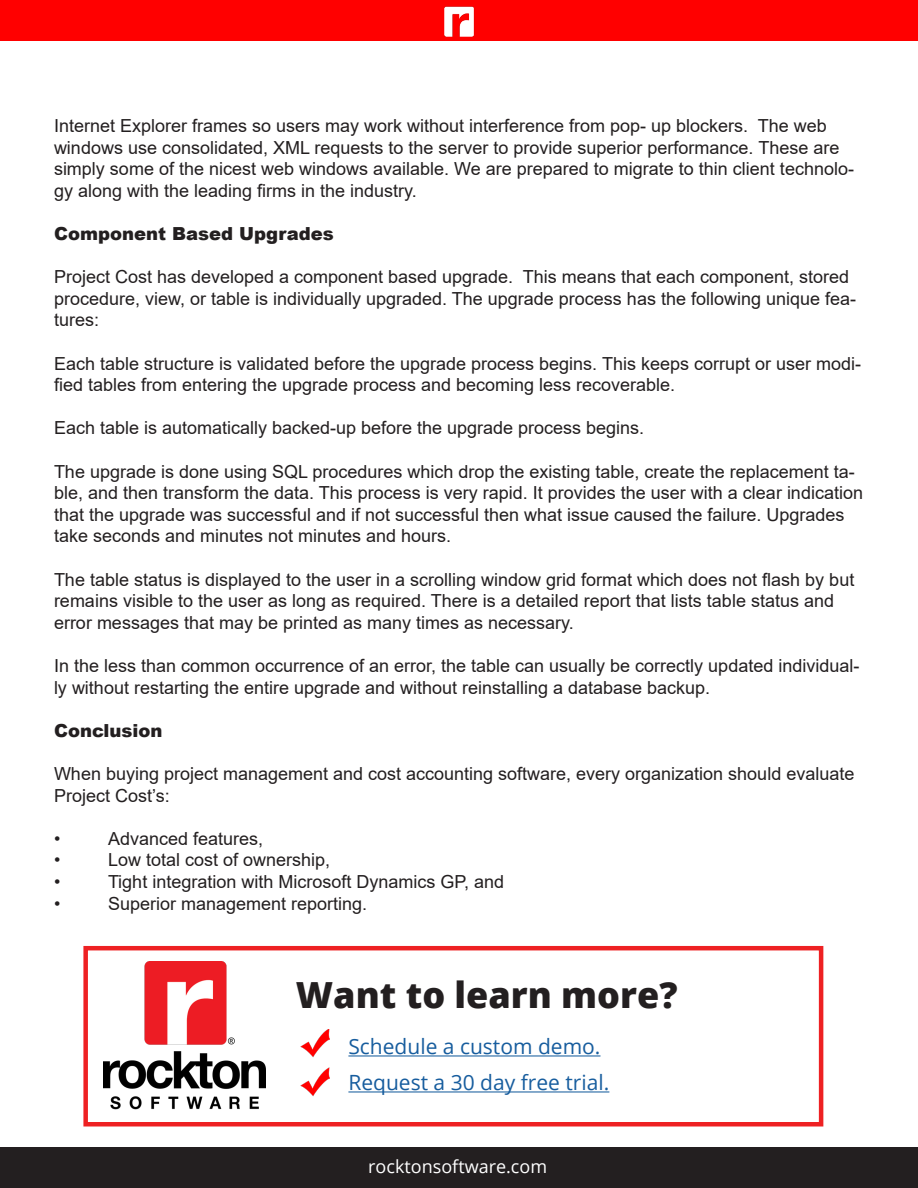
<style>
.page{position:relative;width:918px;height:1188px;background:#fff}
.page>*{position:absolute;margin:0;border:0;box-sizing:border-box;transform-origin:0 0}
.t1{font:800 36px "Open Sans";color:#231f20}
.t2{font:21px "Open Sans";color:#175d9e}
.t3{font:18px/21.6px "Arial";color:#231f20}
.t4{font:900 18px "Arial";color:#231f20}
.t5{font:18px "Open Sans";color:#fff}
</style>
<div class="page">
<div style="left:0;top:0;width:918px;height:41px;background:#f00"></div>
<img style="left:444px;top:6px;width:31px;height:30px">
<div style="left:0;top:1147px;width:918px;height:41px;background:#231f20"></div>
<img style="left:103px;top:962px;width:162px;height:148px">
<div style="left:83px;top:946px;width:740px;height:180px;border:4px solid #ee2123"></div>
<hr style="left:348px;top:1055px;width:253px;height:1px;background:#175d9e">
<hr style="left:348px;top:1091px;width:261px;height:1px;background:#175d9e">
<img style="left:300px;top:1029px;width:29px;height:29px">
<img style="left:300px;top:1067px;width:29px;height:29px">
<p class="t3" style="left:54px;top:115px;width:802px">Internet Explorer frames so users may work without interference from pop- up blockers. The web windows use consolidated, XML requests to the server to provide superior performance. These are simply some of the nicest web windows available. We are prepared to migrate to thin client technolo&shy;gy along with the leading firms in the industry.</p>
<p class="t4" style="left:54px;top:220px;width:281px">Component Based Upgrades</p>
<p class="t3" style="left:54px;top:266px;width:804px">Project Cost has developed a component based upgrade. This means that each component, stored procedure, view, or table is individually upgraded. The upgrade process has the following unique fea&shy;tures:</p>
<p class="t3" style="left:54px;top:352px;width:809px">Each table structure is validated before the upgrade process begins. This keeps corrupt or user modi&shy;fied tables from entering the upgrade process and becoming less recoverable.</p>
<p class="t3" style="left:54px;top:417px;width:592px">Each table is automatically backed-up before the upgrade process begins.</p>
<p class="t3" style="left:54px;top:460px;width:811px">The upgrade is done using SQL procedures which drop the existing table, create the replacement ta&shy;ble, and then transform the data. This process is very rapid. It provides the user with a clear indication that the upgrade was successful and if not successful then what issue caused the failure. Upgrades take seconds and minutes not minutes and hours.</p>
<p class="t3" style="left:54px;top:568px;width:802px">The table status is displayed to the user in a scrolling window grid format which does not flash by but remains visible to the user as long as required. There is a detailed report that lists table status and error messages that may be printed as many times as necessary.</p>
<p class="t3" style="left:54px;top:655px;width:807px">In the less than common occurrence of an error, the table can usually be correctly updated individual&shy;ly without restarting the entire upgrade and without reinstalling a database backup.</p>
<p class="t4" style="left:54px;top:717px;width:110px">Conclusion</p>
<p class="t3" style="left:54px;top:763px;width:802px">When buying project management and cost accounting software, every organization should evaluate<br>Project Cost’s:</p>
<p class="t3" style="left:54px;top:827px;width:8px">•</p>
<p class="t3" style="left:108px;top:827px;width:157px">Advanced features,</p>
<p class="t3" style="left:54px;top:849px;width:8px">•</p>
<p class="t3" style="left:108px;top:849px;width:224px">Low total cost of ownership,</p>
<p class="t3" style="left:54px;top:871px;width:8px">•</p>
<p class="t3" style="left:108px;top:871px;width:398px">Tight integration with Microsoft Dynamics GP, and</p>
<p class="t3" style="left:54px;top:892px;width:8px">•</p>
<p class="t3" style="left:108px;top:892px;width:261px">Superior management reporting.</p>
<p class="t1" style="left:296px;top:968px;width:383px">Want to learn more?</p>
<p class="t2" style="left:348px;top:1032px;width:254px">Schedule a custom demo.</p>
<p class="t2" style="left:348px;top:1068px;width:262px">Request a 30 day free trial.</p>
<p class="t5" style="left:368px;top:1154px;width:180px">rocktonsoftware.com</p>
</div>
